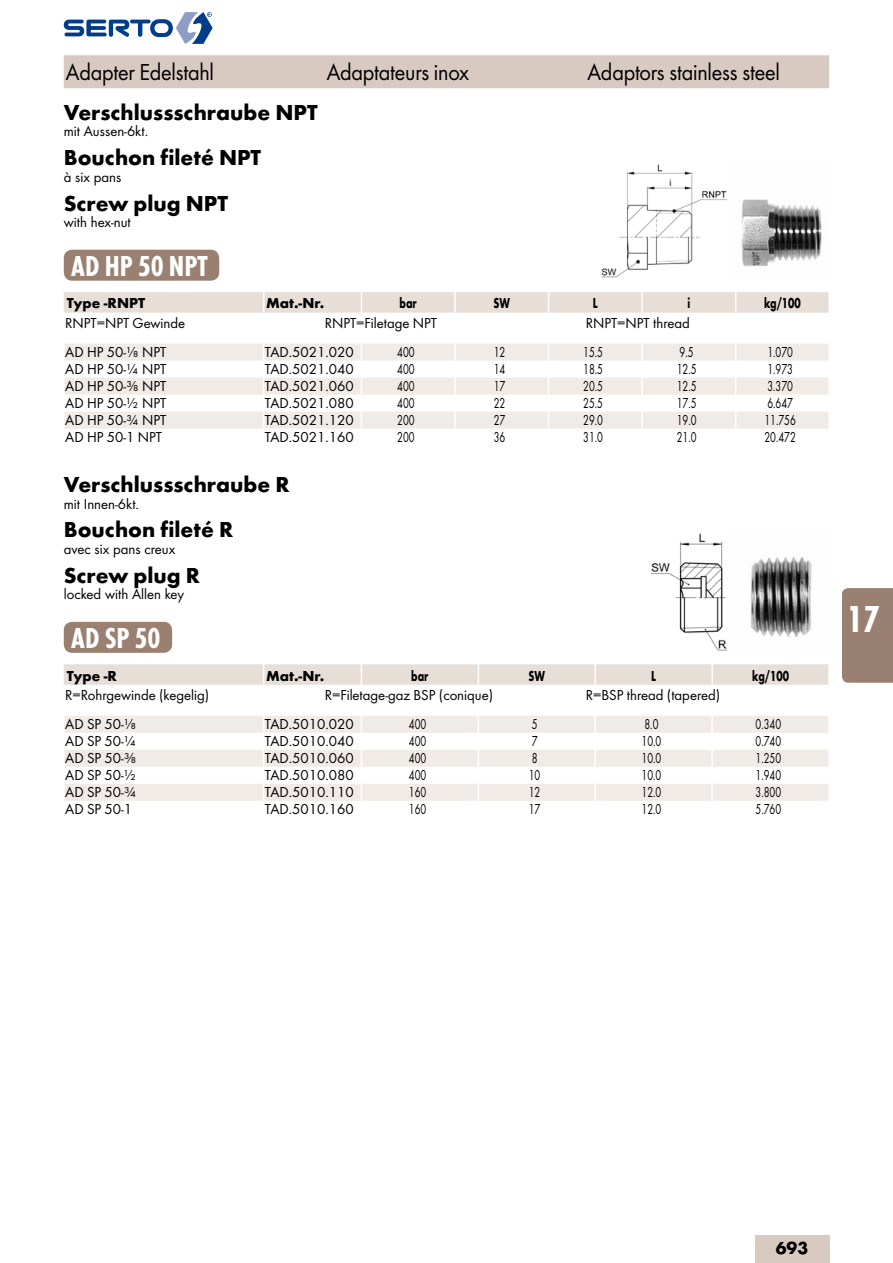
<style>
.page{position:relative;width:893px;height:1263px;background:#fff}
.page>*{position:absolute;margin:0;border:0;box-sizing:border-box;transform-origin:0 0}
.t1{font:700 39px "Futura Con";color:#fff}
.t2{font:700 30px "Futura Con";color:#fff}
.t3{font:24px "Futura Boo";letter-spacing:-.01em;color:#000;scale:.94 1}
.t4{font:700 22.5px "Futura";color:#000}
.t5{font:700 18px "Futura";color:#000}
.t6{font:15px "Futura Boo";color:#000}
.t7{font:15px "Futura Boo";color:#000;scale:.7 1}
.t8{font:700 15px "Futura";color:#000}
.t9{font:700 15px "Futura";color:#000;scale:.7 1}
</style>
<div class="page">
<svg style="left:64px;top:12px;width:149px;height:32px"></svg>
<div style="left:63px;top:55px;width:767px;height:34px;background:#d8cac1"></div>
<svg style="left:63px;top:249px;width:766px;height:180px"></svg>
<hr style="left:828px;top:292px;width:2px;height:21px;background:#fff">
<img style="left:599px;top:164px;width:131px;height:115px">
<img style="left:734px;top:199px;width:95px;height:80px">
<div style="left:64px;top:250px;width:155px;height:31px;background:#998070;border-radius:9px"></div>
<div style="left:755px;top:1235px;width:74px;height:28px;background:#d8cac1"></div>
<svg style="left:63px;top:533px;width:830px;height:268px"></svg>
<h3 class="t3" style="left:66px;top:57px;width:159px">Adapter Edelstahl</h3>
<h3 class="t3" style="left:327px;top:57px;width:153px">Adaptateurs inox</h3>
<h3 class="t3" style="left:587px;top:57px;width:206px">Adaptors stainless steel</h3>
<h3 class="t4" style="left:64px;top:98px;width:255px">Verschlussschraube NPT</h3>
<p class="t6" style="left:64px;top:122px;width:86px">mit Aussen-6kt.</p>
<h3 class="t4" style="left:64px;top:144px;width:199px">Bouchon fileté NPT</h3>
<p class="t6" style="left:64px;top:168px;width:59px">à six pans</p>
<h3 class="t4" style="left:64px;top:189px;width:166px">Screw plug NPT</h3>
<p class="t6" style="left:64px;top:213px;width:69px">with hex-nut</p>
<h2 class="t2" style="left:71px;top:248px;width:138px">AD HP 50 NPT</h2>
<p class="t8" style="left:67px;top:294px;width:80px">Type -RNPT</p>
<p class="t8" style="left:266px;top:294px;width:60px">Mat.-Nr.</p>
<p class="t9" style="left:400px;top:294px;width:26px">bar</p>
<p class="t9" style="left:493px;top:294px;width:25px">SW</p>
<p class="t9" style="left:593px;top:294px;width:9px">L</p>
<p class="t9" style="left:687px;top:294px;width:6px">i</p>
<p class="t9" style="left:764px;top:294px;width:54px">kg/100</p>
<p class="t6" style="left:65px;top:314px;width:121px">RNPT=NPT Gewinde</p>
<p class="t6" style="left:325px;top:314px;width:114px">RNPT=Filetage NPT</p>
<p class="t6" style="left:586px;top:314px;width:106px">RNPT=NPT thread</p>
<p class="t6" style="left:65px;top:343px;width:102px">AD HP 50-1/8 NPT</p>
<p class="t6" style="left:265px;top:343px;width:90px">TAD.5021.020</p>
<p class="t7" style="left:397px;top:343px;width:26px">400</p>
<p class="t7" style="left:494px;top:343px;width:18px">12</p>
<p class="t7" style="left:583px;top:343px;width:30px">15.5</p>
<p class="t7" style="left:680px;top:343px;width:21px">9.5</p>
<p class="t7" style="left:767px;top:343px;width:38px">1.070</p>
<p class="t6" style="left:65px;top:360px;width:102px">AD HP 50-1/4 NPT</p>
<p class="t6" style="left:265px;top:360px;width:90px">TAD.5021.040</p>
<p class="t7" style="left:397px;top:360px;width:26px">400</p>
<p class="t7" style="left:494px;top:360px;width:18px">14</p>
<p class="t7" style="left:583px;top:360px;width:30px">18.5</p>
<p class="t7" style="left:677px;top:360px;width:30px">12.5</p>
<p class="t7" style="left:767px;top:360px;width:38px">1.973</p>
<p class="t6" style="left:65px;top:377px;width:102px">AD HP 50-3/8 NPT</p>
<p class="t6" style="left:265px;top:377px;width:90px">TAD.5021.060</p>
<p class="t7" style="left:397px;top:377px;width:26px">400</p>
<p class="t7" style="left:494px;top:377px;width:18px">17</p>
<p class="t7" style="left:583px;top:377px;width:30px">20.5</p>
<p class="t7" style="left:677px;top:377px;width:30px">12.5</p>
<p class="t7" style="left:767px;top:377px;width:38px">3.370</p>
<p class="t6" style="left:65px;top:394px;width:102px">AD HP 50-1/2 NPT</p>
<p class="t6" style="left:265px;top:394px;width:90px">TAD.5021.080</p>
<p class="t7" style="left:397px;top:394px;width:26px">400</p>
<p class="t7" style="left:494px;top:394px;width:18px">22</p>
<p class="t7" style="left:583px;top:394px;width:30px">25.5</p>
<p class="t7" style="left:677px;top:394px;width:30px">17.5</p>
<p class="t7" style="left:767px;top:394px;width:38px">6.647</p>
<p class="t6" style="left:65px;top:411px;width:102px">AD HP 50-3/4 NPT</p>
<p class="t6" style="left:265px;top:411px;width:90px">TAD.5021.120</p>
<p class="t7" style="left:397px;top:411px;width:26px">200</p>
<p class="t7" style="left:494px;top:411px;width:18px">27</p>
<p class="t7" style="left:583px;top:411px;width:30px">29.0</p>
<p class="t7" style="left:677px;top:411px;width:30px">19.0</p>
<p class="t7" style="left:764px;top:411px;width:46px">11.756</p>
<p class="t6" style="left:65px;top:428px;width:98px">AD HP 50-1 NPT</p>
<p class="t6" style="left:265px;top:428px;width:90px">TAD.5021.160</p>
<p class="t7" style="left:397px;top:428px;width:26px">200</p>
<p class="t7" style="left:494px;top:428px;width:18px">36</p>
<p class="t7" style="left:583px;top:428px;width:30px">31.0</p>
<p class="t7" style="left:677px;top:428px;width:30px">21.0</p>
<p class="t7" style="left:764px;top:428px;width:46px">20.472</p>
<h3 class="t4" style="left:64px;top:471px;width:227px">Verschlussschraube R</h3>
<p class="t6" style="left:64px;top:495px;width:77px">mit Innen-6kt.</p>
<h3 class="t4" style="left:64px;top:516px;width:171px">Bouchon fileté R</h3>
<p class="t6" style="left:64px;top:540px;width:113px">avec six pans creux</p>
<h3 class="t4" style="left:64px;top:561px;width:138px">Screw plug R</h3>
<p class="t6" style="left:64px;top:585px;width:122px">locked with Allen key</p>
<h2 class="t2" style="left:71px;top:620px;width:91px">AD SP 50</h2>
<p class="t8" style="left:67px;top:666px;width:52px">Type -R</p>
<p class="t8" style="left:266px;top:666px;width:60px">Mat.-Nr.</p>
<p class="t9" style="left:411px;top:666px;width:26px">bar</p>
<p class="t9" style="left:528px;top:666px;width:25px">SW</p>
<p class="t9" style="left:651px;top:666px;width:9px">L</p>
<p class="t9" style="left:752px;top:666px;width:54px">kg/100</p>
<p class="t6" style="left:65px;top:686px;width:145px">R=Rohrgewinde (kegelig)</p>
<p class="t6" style="left:325px;top:686px;width:170px">R=Filetage-gaz BSP (conique)</p>
<p class="t6" style="left:586px;top:686px;width:136px">R=BSP thread (tapered)</p>
<p class="t6" style="left:65px;top:715px;width:73px">AD SP 50-1/8</p>
<p class="t6" style="left:265px;top:715px;width:90px">TAD.5010.020</p>
<p class="t7" style="left:409px;top:715px;width:26px">400</p>
<p class="t7" style="left:532px;top:715px;width:10px">5</p>
<p class="t7" style="left:644px;top:715px;width:21px">8.0</p>
<p class="t7" style="left:756px;top:715px;width:38px">0.340</p>
<p class="t6" style="left:65px;top:732px;width:73px">AD SP 50-1/4</p>
<p class="t6" style="left:265px;top:732px;width:90px">TAD.5010.040</p>
<p class="t7" style="left:409px;top:732px;width:26px">400</p>
<p class="t7" style="left:532px;top:732px;width:10px">7</p>
<p class="t7" style="left:642px;top:732px;width:30px">10.0</p>
<p class="t7" style="left:756px;top:732px;width:38px">0.740</p>
<p class="t6" style="left:65px;top:749px;width:73px">AD SP 50-3/8</p>
<p class="t6" style="left:265px;top:749px;width:90px">TAD.5010.060</p>
<p class="t7" style="left:409px;top:749px;width:26px">400</p>
<p class="t7" style="left:532px;top:749px;width:10px">8</p>
<p class="t7" style="left:642px;top:749px;width:30px">10.0</p>
<p class="t7" style="left:756px;top:749px;width:38px">1.250</p>
<p class="t6" style="left:65px;top:766px;width:73px">AD SP 50-1/2</p>
<p class="t6" style="left:265px;top:766px;width:90px">TAD.5010.080</p>
<p class="t7" style="left:409px;top:766px;width:26px">400</p>
<p class="t7" style="left:529px;top:766px;width:18px">10</p>
<p class="t7" style="left:642px;top:766px;width:30px">10.0</p>
<p class="t7" style="left:756px;top:766px;width:38px">1.940</p>
<p class="t6" style="left:65px;top:783px;width:73px">AD SP 50-3/4</p>
<p class="t6" style="left:265px;top:783px;width:90px">TAD.5010.110</p>
<p class="t7" style="left:409px;top:783px;width:26px">160</p>
<p class="t7" style="left:529px;top:783px;width:18px">12</p>
<p class="t7" style="left:642px;top:783px;width:30px">12.0</p>
<p class="t7" style="left:756px;top:783px;width:38px">3.800</p>
<p class="t6" style="left:65px;top:800px;width:68px">AD SP 50-1</p>
<p class="t6" style="left:265px;top:800px;width:90px">TAD.5010.160</p>
<p class="t7" style="left:409px;top:800px;width:26px">160</p>
<p class="t7" style="left:529px;top:800px;width:18px">17</p>
<p class="t7" style="left:642px;top:800px;width:30px">12.0</p>
<p class="t7" style="left:756px;top:800px;width:38px">5.760</p>
<h1 class="t1" style="left:847px;top:597px;width:35px">17</h1>
<p class="t5" style="left:776px;top:1237px;width:34px">693</p>
</div>
